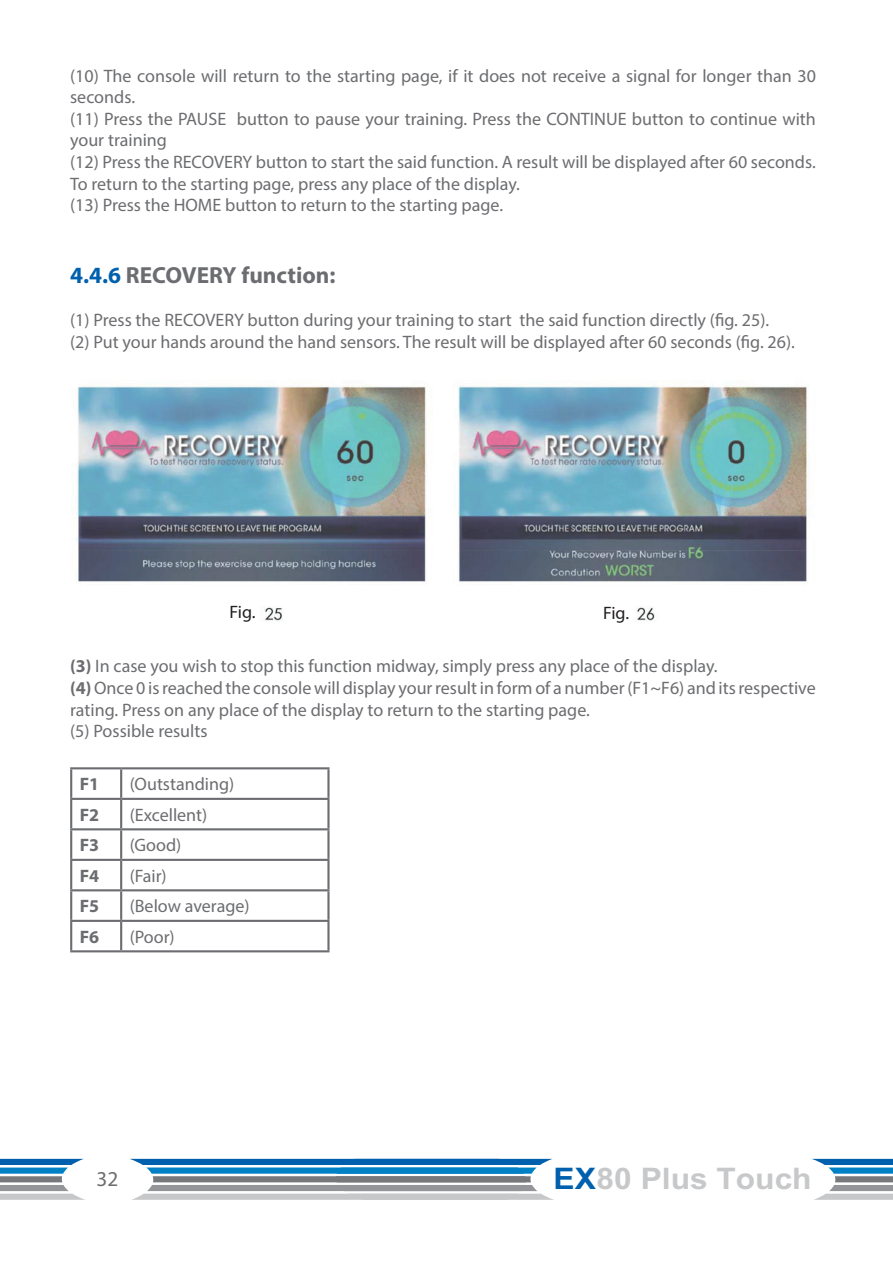
<style>
.page{position:relative;width:893px;height:1263px;background:#fff}
.page>*{position:absolute;margin:0;border:0;box-sizing:border-box;transform-origin:0 0}
.t1{font:700 29.7px "Arial";color:#c7c8ca;scale:1.07 1}
.t2{font:700 23.4px "Myriad Pro";color:#6c6d70}
.t3{font:21.15px "Myriad Pro";color:#6c6d70}
.t4{font:18px/21.6px "Myriad Pro";color:#6c6d70}
.t5{font:700 18px "Myriad Pro";color:#6c6d70}
.t6{font:18px "Myriad Pro";letter-spacing:-.015em;color:#231f20}
.s1{color:#0160ae}
.s2{font-weight:700}
</style>
<div class="page">
<svg style="left:0;top:1159px;width:85px;height:41px"></svg>
<svg style="left:130px;top:1159px;width:424px;height:41px"></svg>
<svg style="left:812px;top:1159px;width:81px;height:41px"></svg>
<svg style="left:72px;top:769px;width:255px;height:181px"></svg>
<hr style="left:121px;top:767px;width:209px;height:2px;background:#6c6d70">
<hr style="left:327px;top:769px;width:3px;height:29px;background:#6c6d70">
<hr style="left:121px;top:798px;width:209px;height:2px;background:#6c6d70">
<hr style="left:327px;top:800px;width:3px;height:28px;background:#6c6d70">
<hr style="left:121px;top:828px;width:209px;height:2px;background:#6c6d70">
<hr style="left:327px;top:830px;width:3px;height:29px;background:#6c6d70">
<hr style="left:121px;top:859px;width:209px;height:2px;background:#6c6d70">
<hr style="left:327px;top:861px;width:3px;height:28px;background:#6c6d70">
<hr style="left:121px;top:889px;width:209px;height:2px;background:#6c6d70">
<hr style="left:327px;top:891px;width:3px;height:29px;background:#6c6d70">
<hr style="left:121px;top:920px;width:209px;height:2px;background:#6c6d70">
<hr style="left:327px;top:922px;width:3px;height:28px;background:#6c6d70">
<hr style="left:121px;top:950px;width:209px;height:2px;background:#6c6d70">
<hr style="left:70px;top:767px;width:51px;height:2px;background:#6c6d70">
<hr style="left:70px;top:769px;width:2px;height:29px;background:#6c6d70">
<hr style="left:120px;top:769px;width:2px;height:29px;background:#6c6d70">
<hr style="left:70px;top:798px;width:51px;height:2px;background:#6c6d70">
<hr style="left:70px;top:800px;width:2px;height:28px;background:#6c6d70">
<hr style="left:120px;top:800px;width:2px;height:28px;background:#6c6d70">
<hr style="left:70px;top:828px;width:51px;height:2px;background:#6c6d70">
<hr style="left:70px;top:830px;width:2px;height:29px;background:#6c6d70">
<hr style="left:120px;top:830px;width:2px;height:29px;background:#6c6d70">
<hr style="left:70px;top:859px;width:51px;height:2px;background:#6c6d70">
<hr style="left:70px;top:861px;width:2px;height:28px;background:#6c6d70">
<hr style="left:120px;top:861px;width:2px;height:28px;background:#6c6d70">
<hr style="left:70px;top:889px;width:51px;height:2px;background:#6c6d70">
<hr style="left:70px;top:891px;width:2px;height:29px;background:#6c6d70">
<hr style="left:120px;top:891px;width:2px;height:29px;background:#6c6d70">
<hr style="left:70px;top:920px;width:51px;height:2px;background:#6c6d70">
<hr style="left:70px;top:922px;width:2px;height:28px;background:#6c6d70">
<hr style="left:120px;top:922px;width:2px;height:28px;background:#6c6d70">
<hr style="left:70px;top:950px;width:51px;height:2px;background:#6c6d70">
<img style="left:71px;top:385px;width:737px;height:236px">
<div style="left:230px;top:605px;width:30px;height:22px;background:#fff"></div>
<div style="left:603px;top:606px;width:31px;height:22px;background:#fff"></div>
<p class="t4" style="left:70px;top:64px;width:747px">(10) The console will return to the starting page, if it does not receive a signal for longer than 30 seconds.<br>(11) Press the PAUSE button to pause your training. Press the CONTINUE button to continue with your training<br>(12) Press the RECOVERY button to start the said function. A result will be displayed after 60 seconds.<br>To return to the starting page, press any place of the display.<br>(13) Press the HOME button to return to the starting page.</p>
<p class="t2" style="left:70px;top:260px;width:267px"><span class="s1">4.4.6</span> RECOVERY function:</p>
<p class="t4" style="left:70px;top:309px;width:726px">(1) Press the RECOVERY button during your training to start the said function directly (fig. 25).<br>(2) Put your hands around the hand sensors. The result will be displayed after 60 seconds (fig. 26).</p>
<p class="t6" style="left:230px;top:601px;width:28px">Fig.</p>
<p class="t6" style="left:603px;top:602px;width:28px">Fig.</p>
<p class="t4" style="left:70px;top:655px;width:747px"><span class="s2">(3)</span> In case you wish to stop this function midway, simply press any place of the display.<br><span class="s2">(4)</span> Once 0 is reached the console will display your result in form of a number (F1~F6) and its respective rating. Press on any place of the display to return to the starting page.<br>(5) Possible results</p>
<p class="t5" style="left:80px;top:772px;width:21px">F1</p>
<p class="t4" style="left:130px;top:773px;width:106px">(Outstanding)</p>
<p class="t5" style="left:80px;top:803px;width:21px">F2</p>
<p class="t4" style="left:130px;top:804px;width:79px">(Excellent)</p>
<p class="t5" style="left:80px;top:833px;width:21px">F3</p>
<p class="t4" style="left:130px;top:834px;width:53px">(Good)</p>
<p class="t5" style="left:80px;top:864px;width:21px">F4</p>
<p class="t4" style="left:130px;top:865px;width:39px">(Fair)</p>
<p class="t5" style="left:80px;top:894px;width:21px">F5</p>
<p class="t4" style="left:130px;top:895px;width:121px">(Below average)</p>
<p class="t5" style="left:80px;top:925px;width:21px">F6</p>
<p class="t4" style="left:130px;top:926px;width:47px">(Poor)</p>
<p class="t3" style="left:97px;top:1166px;width:23px">32</p>
<h1 class="t1" style="left:554px;top:1158px;width:243px"><span class="s1">EX</span>80 Plus Touch</h1>
</div>
